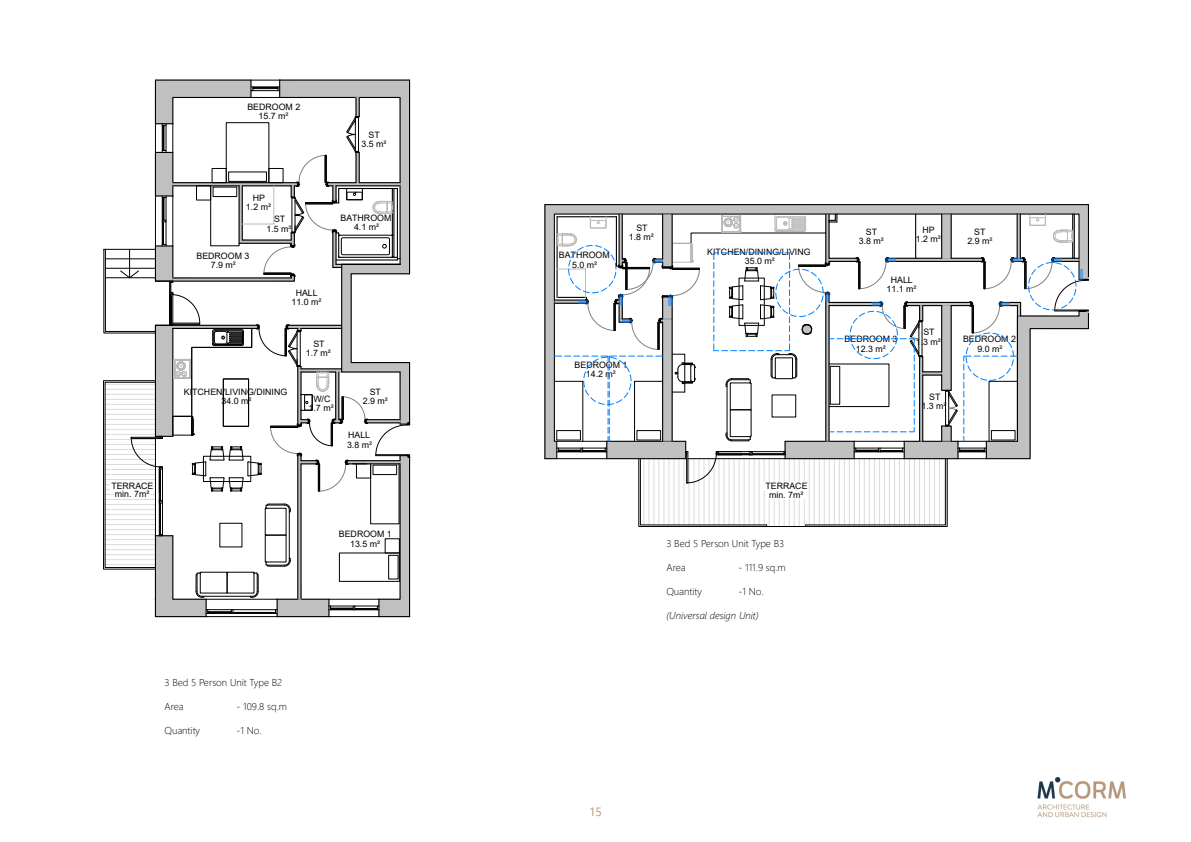
<style>
.page{position:relative;width:1191px;height:842px;background:#fff}
.page>*{position:absolute;margin:0;border:0;box-sizing:border-box;transform-origin:0 0}
.t1{font:12px "Segoe UI";color:#b99b78}
.t2{font:300 10px "Segoe UI";color:#000}
.t3{font:italic 300 10px "Segoe UI";color:#000}
.t4{font:8.8px/8.7px "Arial";color:#000;text-align:center}
</style>
<div class="page">
<img style="left:1037px;top:777px;width:89px;height:41px">
<svg style="left:103px;top:80px;width:307px;height:537px"></svg>
<svg style="left:544px;top:204px;width:545px;height:256px;background:#9d9d9d"></svg>
<svg style="left:545px;top:214px;width:544px;height:313px"></svg>
<p class="t4" style="left:111px;top:481px;width:44px">TERRACE min. 7m²</p>
<p class="t4" style="left:247px;top:102px;width:54px">BEDROOM 2</p>
<p class="t4" style="left:259px;top:111px;width:31px">15.7 m²</p>
<p class="t4" style="left:368px;top:130px;width:13px">ST</p>
<p class="t4" style="left:361px;top:140px;width:26px">3.5 m²</p>
<p class="t4" style="left:253px;top:193px;width:14px">HP</p>
<p class="t4" style="left:246px;top:202px;width:26px">1.2 m²</p>
<p class="t4" style="left:274px;top:215px;width:13px">ST</p>
<p class="t4" style="left:196px;top:252px;width:54px">BEDROOM 3</p>
<p class="t4" style="left:211px;top:261px;width:26px">7.9 m²</p>
<p class="t4" style="left:266px;top:224px;width:26px">1.5 m²</p>
<p class="t4" style="left:296px;top:288px;width:24px">HALL</p>
<p class="t4" style="left:291px;top:297px;width:31px">11.0 m²</p>
<p class="t4" style="left:340px;top:214px;width:52px">BATHROOM</p>
<p class="t4" style="left:354px;top:223px;width:26px">4.1 m²</p>
<p class="t4" style="left:313px;top:340px;width:13px">ST</p>
<p class="t4" style="left:306px;top:349px;width:26px">1.7 m²</p>
<p class="t4" style="left:184px;top:387px;width:105px">KITCHEN/LIVING/DINING</p>
<p class="t4" style="left:221px;top:396px;width:31px">34.0 m²</p>
<p class="t4" style="left:370px;top:387px;width:13px">ST</p>
<p class="t4" style="left:313px;top:394px;width:19px">W/C</p>
<p class="t4" style="left:363px;top:396px;width:26px">2.9 m²</p>
<p class="t4" style="left:309px;top:403px;width:26px">1.7 m²</p>
<p class="t4" style="left:348px;top:431px;width:24px">HALL</p>
<p class="t4" style="left:347px;top:440px;width:26px">3.8 m²</p>
<p class="t4" style="left:339px;top:530px;width:54px">BEDROOM 1</p>
<p class="t4" style="left:350px;top:539px;width:31px">13.5 m²</p>
<p class="t2" style="left:164px;top:673px;width:119px">3 Bed 5 Person Unit Type B2</p>
<p class="t2" style="left:164px;top:697px;width:21px">Area</p>
<p class="t2" style="left:236px;top:697px;width:52px">- 109.8 sq.m</p>
<p class="t2" style="left:164px;top:721px;width:37px">Quantity</p>
<p class="t2" style="left:236px;top:721px;width:27px">-1 No.</p>
<p class="t4" style="left:636px;top:223px;width:13px">ST</p>
<p class="t4" style="left:559px;top:251px;width:52px">BATHROOM</p>
<p class="t4" style="left:572px;top:260px;width:26px">5.0 m²</p>
<p class="t4" style="left:629px;top:232px;width:26px">1.8 m²</p>
<p class="t4" style="left:574px;top:360px;width:54px">BEDROOM 1</p>
<p class="t4" style="left:586px;top:369px;width:31px">14.2 m²</p>
<p class="t4" style="left:707px;top:247px;width:105px">KITCHEN/DINING/LIVING</p>
<p class="t4" style="left:745px;top:256px;width:31px">35.0 m²</p>
<p class="t4" style="left:765px;top:482px;width:44px">TERRACE min. 7m²</p>
<p class="t2" style="left:666px;top:534px;width:119px">3 Bed 5 Person Unit Type B3</p>
<p class="t2" style="left:666px;top:558px;width:21px">Area</p>
<p class="t2" style="left:738px;top:558px;width:49px">- 111.9 sq.m</p>
<p class="t2" style="left:666px;top:582px;width:37px">Quantity</p>
<p class="t2" style="left:738px;top:582px;width:27px">-1 No.</p>
<p class="t3" style="left:666px;top:606px;width:94px">(Universal design Unit)</p>
<p class="t4" style="left:866px;top:228px;width:13px">ST</p>
<p class="t4" style="left:859px;top:237px;width:26px">3.8 m²</p>
<p class="t4" style="left:922px;top:226px;width:14px">HP</p>
<p class="t4" style="left:916px;top:235px;width:26px">1.2 m²</p>
<p class="t4" style="left:890px;top:276px;width:24px">HALL</p>
<p class="t4" style="left:886px;top:285px;width:31px">11.1 m²</p>
<p class="t4" style="left:844px;top:335px;width:54px">BEDROOM 3</p>
<p class="t4" style="left:856px;top:344px;width:31px">12.3 m²</p>
<p class="t4" style="left:923px;top:328px;width:13px">ST</p>
<p class="t4" style="left:916px;top:337px;width:26px">1.3 m²</p>
<p class="t4" style="left:929px;top:392px;width:13px">ST</p>
<p class="t4" style="left:921px;top:402px;width:26px">1.3 m²</p>
<p class="t4" style="left:974px;top:228px;width:13px">ST</p>
<p class="t4" style="left:967px;top:237px;width:26px">2.9 m²</p>
<p class="t4" style="left:963px;top:335px;width:54px">BEDROOM 2</p>
<p class="t4" style="left:977px;top:344px;width:26px">9.0 m²</p>
<h1 class="t1" style="left:589px;top:800px;width:14px">15</h1>
</div>
